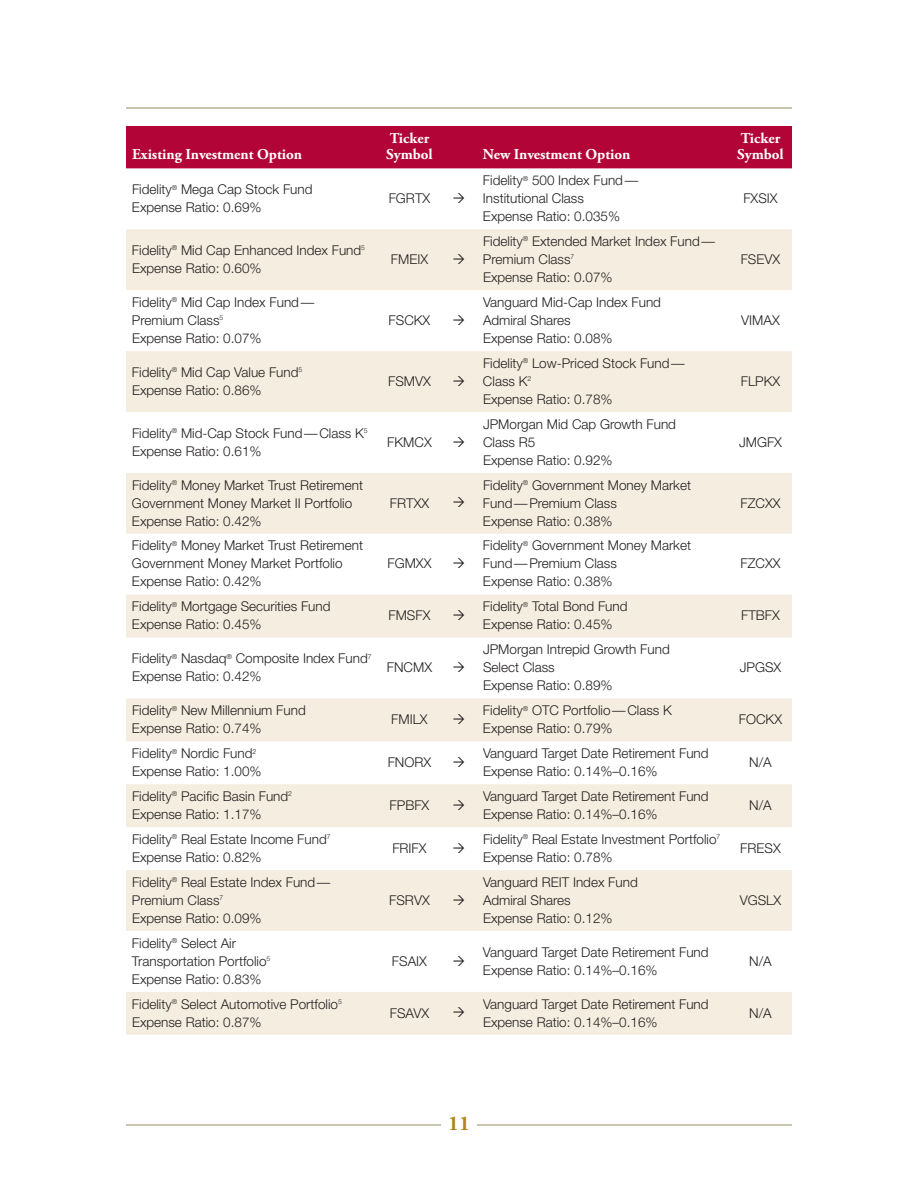
<style>
.page{position:relative;width:918px;height:1188px;background:#fff}
.page>*{position:absolute;margin:0;border:0;box-sizing:border-box;transform-origin:0 0}
.t1{font:700 21px "Adobe Garamond Pro";color:#ae861a}
.t2{font:700 15px/16.5px "Adobe Garamond Pro";color:#fff}
.t3{font:300 13.5px/18px "Helvetica Neue";color:#231f20}
</style>
<div class="page">
<hr style="left:126px;top:1124px;width:666px;height:2px;background:#b6b491">
<hr style="left:126px;top:107px;width:666px;height:2px;background:#b6b491">
<div style="left:441px;top:1115px;width:36px;height:15px;background:#fff"></div>
<div style="left:126px;top:126px;width:666px;height:42px;background:#b30437"></div>
<svg style="left:126px;top:229px;width:666px;height:806px;fill:#f5eee0"></svg>
<svg style="left:454px;top:254px;width:10px;height:10px"></svg>
<svg style="left:454px;top:315px;width:10px;height:10px"></svg>
<svg style="left:454px;top:376px;width:10px;height:10px"></svg>
<svg style="left:454px;top:437px;width:10px;height:10px"></svg>
<svg style="left:454px;top:497px;width:10px;height:10px"></svg>
<svg style="left:454px;top:558px;width:10px;height:10px"></svg>
<svg style="left:454px;top:610px;width:10px;height:10px"></svg>
<svg style="left:454px;top:662px;width:10px;height:10px"></svg>
<svg style="left:454px;top:714px;width:10px;height:10px"></svg>
<svg style="left:454px;top:757px;width:10px;height:10px"></svg>
<svg style="left:454px;top:800px;width:10px;height:10px"></svg>
<svg style="left:454px;top:843px;width:10px;height:10px"></svg>
<svg style="left:454px;top:895px;width:10px;height:10px"></svg>
<svg style="left:454px;top:956px;width:10px;height:10px"></svg>
<svg style="left:454px;top:1008px;width:10px;height:9px"></svg>
<p class="t2" style="left:132px;top:147px;width:172px">Existing Investment Option</p>
<p class="t2" style="left:386px;top:130px;width:48px">Ticker<br>Symbol</p>
<p class="t3" style="left:132px;top:180px;width:182px">Fidelity<sup>®</sup> Mega Cap Stock Fund<br>Expense Ratio: 0.69%</p>
<p class="t3" style="left:389px;top:189px;width:43px">FGRTX</p>
<p class="t3" style="left:132px;top:241px;width:235px">Fidelity<sup>®</sup> Mid Cap Enhanced Index Fund<sup>5<br></sup>Expense Ratio: 0.60%</p>
<p class="t3" style="left:391px;top:250px;width:39px">FMEIX</p>
<p class="t3" style="left:132px;top:293px;width:184px">Fidelity<sup>®</sup> Mid Cap Index Fund—<br>Premium Class<sup>5<br></sup>Expense Ratio: 0.07%</p>
<p class="t3" style="left:389px;top:311px;width:43px">FSCKX</p>
<p class="t3" style="left:132px;top:363px;width:172px">Fidelity<sup>®</sup> Mid Cap Value Fund<sup>5<br></sup>Expense Ratio: 0.86%</p>
<p class="t3" style="left:388px;top:372px;width:44px">FSMVX</p>
<p class="t3" style="left:132px;top:424px;width:237px">Fidelity<sup>®</sup> Mid-Cap Stock Fund— Class K<sup>5<br></sup>Expense Ratio: 0.61%</p>
<p class="t3" style="left:387px;top:433px;width:46px">FKMCX</p>
<p class="t3" style="left:132px;top:475px;width:233px">Fidelity<sup>®</sup> Money Market Trust Retirement<br>Government Money Market II Portfolio<br>Expense Ratio: 0.42%</p>
<p class="t3" style="left:132px;top:536px;width:233px">Fidelity<sup>®</sup> Money Market Trust Retirement<br>Government Money Market Portfolio<br>Expense Ratio: 0.42%</p>
<p class="t3" style="left:390px;top:493px;width:41px">FRTXX</p>
<p class="t3" style="left:388px;top:554px;width:45px">FGMXX</p>
<p class="t2" style="left:483px;top:147px;width:149px">New Investment Option</p>
<p class="t3" style="left:483px;top:171px;width:157px">Fidelity<sup>®</sup> 500 Index Fund—<br>Institutional Class<br>Expense Ratio: 0.035%</p>
<p class="t3" style="left:483px;top:232px;width:233px">Fidelity<sup>®</sup> Extended Market Index Fund—<br>Premium Class<sup>7<br></sup>Expense Ratio: 0.07%</p>
<p class="t3" style="left:483px;top:293px;width:180px">Vanguard Mid-Cap Index Fund<br>Admiral Shares<br>Expense Ratio: 0.08%</p>
<p class="t3" style="left:483px;top:354px;width:203px">Fidelity<sup>®</sup> Low-Priced Stock Fund—<br>Class K<sup>2<br></sup>Expense Ratio: 0.78%</p>
<p class="t3" style="left:483px;top:415px;width:195px">JPMorgan Mid Cap Growth Fund<br>Class R5<br>Expense Ratio: 0.92%</p>
<p class="t3" style="left:483px;top:475px;width:210px">Fidelity<sup>®</sup> Government Money Market<br>Fund— Premium Class<br>Expense Ratio: 0.38%</p>
<p class="t3" style="left:483px;top:536px;width:210px">Fidelity<sup>®</sup> Government Money Market<br>Fund— Premium Class<br>Expense Ratio: 0.38%</p>
<p class="t2" style="left:737px;top:130px;width:48px">Ticker<br>Symbol</p>
<p class="t3" style="left:743px;top:189px;width:36px">FXSIX</p>
<p class="t3" style="left:741px;top:250px;width:41px">FSEVX</p>
<p class="t3" style="left:741px;top:311px;width:40px">VIMAX</p>
<p class="t3" style="left:741px;top:372px;width:41px">FLPKX</p>
<p class="t3" style="left:739px;top:433px;width:44px">JMGFX</p>
<p class="t3" style="left:740px;top:493px;width:42px">FZCXX</p>
<p class="t3" style="left:740px;top:554px;width:42px">FZCXX</p>
<p class="t3" style="left:132px;top:597px;width:200px">Fidelity<sup>®</sup> Mortgage Securities Fund<br>Expense Ratio: 0.45%</p>
<p class="t3" style="left:388px;top:606px;width:43px">FMSFX</p>
<p class="t3" style="left:483px;top:597px;width:146px">Fidelity<sup>®</sup> Total Bond Fund<br>Expense Ratio: 0.45%</p>
<p class="t3" style="left:741px;top:606px;width:40px">FTBFX</p>
<p class="t3" style="left:132px;top:649px;width:241px">Fidelity<sup>®</sup> Nasdaq<sup>®</sup> Composite Index Fund<sup>7<br></sup>Expense Ratio: 0.42%</p>
<p class="t3" style="left:387px;top:658px;width:47px">FNCMX</p>
<p class="t3" style="left:483px;top:640px;width:188px">JPMorgan Intrepid Growth Fund<br>Select Class<br>Expense Ratio: 0.89%</p>
<p class="t3" style="left:740px;top:658px;width:43px">JPGSX</p>
<p class="t3" style="left:132px;top:701px;width:175px">Fidelity<sup>®</sup> New Millennium Fund<br>Expense Ratio: 0.74%</p>
<p class="t3" style="left:391px;top:710px;width:38px">FMILX</p>
<p class="t3" style="left:483px;top:701px;width:190px">Fidelity<sup>®</sup> OTC Portfolio— Class K<br>Expense Ratio: 0.79%</p>
<p class="t3" style="left:739px;top:710px;width:45px">FOCKX</p>
<p class="t3" style="left:132px;top:744px;width:131px">Fidelity<sup>®</sup> Nordic Fund<sup>2<br></sup>Expense Ratio: 1.00%</p>
<p class="t3" style="left:388px;top:753px;width:45px">FNORX</p>
<p class="t3" style="left:483px;top:744px;width:227px">Vanguard Target Date Retirement Fund<br>Expense Ratio: 0.14%–0.16%</p>
<p class="t3" style="left:749px;top:753px;width:24px">N/A</p>
<p class="t3" style="left:132px;top:787px;width:162px">Fidelity<sup>®</sup> Pacific Basin Fund<sup>2<br></sup>Expense Ratio: 1.17%</p>
<p class="t3" style="left:390px;top:796px;width:41px">FPBFX</p>
<p class="t3" style="left:483px;top:787px;width:227px">Vanguard Target Date Retirement Fund<br>Expense Ratio: 0.14%–0.16%</p>
<p class="t3" style="left:749px;top:796px;width:24px">N/A</p>
<p class="t3" style="left:132px;top:830px;width:200px">Fidelity<sup>®</sup> Real Estate Income Fund<sup>7<br></sup>Expense Ratio: 0.82%</p>
<p class="t3" style="left:392px;top:839px;width:36px">FRIFX</p>
<p class="t3" style="left:483px;top:830px;width:239px">Fidelity<sup>®</sup> Real Estate Investment Portfolio<sup>7<br></sup>Expense Ratio: 0.78%</p>
<p class="t3" style="left:740px;top:839px;width:42px">FRESX</p>
<p class="t3" style="left:132px;top:873px;width:200px">Fidelity<sup>®</sup> Real Estate Index Fund—<br>Premium Class<sup>7<br></sup>Expense Ratio: 0.09%</p>
<p class="t3" style="left:483px;top:873px;width:156px">Vanguard REIT Index Fund<br>Admiral Shares<br>Expense Ratio: 0.12%</p>
<p class="t3" style="left:389px;top:891px;width:42px">FSRVX</p>
<p class="t3" style="left:740px;top:891px;width:43px">VGSLX</p>
<p class="t3" style="left:132px;top:934px;width:140px">Fidelity<sup>®</sup> Select Air<br>Transportation Portfolio<sup>5<br></sup>Expense Ratio: 0.83%</p>
<p class="t3" style="left:392px;top:952px;width:37px">FSAIX</p>
<p class="t3" style="left:483px;top:943px;width:227px">Vanguard Target Date Retirement Fund<br>Expense Ratio: 0.14%–0.16%</p>
<p class="t3" style="left:749px;top:952px;width:24px">N/A</p>
<p class="t3" style="left:132px;top:994px;width:211px">Fidelity<sup>®</sup> Select Automotive Portfolio<sup>5<br></sup>Expense Ratio: 0.87%</p>
<p class="t3" style="left:390px;top:1003px;width:41px">FSAVX</p>
<p class="t3" style="left:483px;top:994px;width:227px">Vanguard Target Date Retirement Fund<br>Expense Ratio: 0.14%–0.16%</p>
<p class="t3" style="left:749px;top:1003px;width:24px">N/A</p>
<h1 class="t1" style="left:448px;top:1111px;width:23px">11</h1>
</div>
